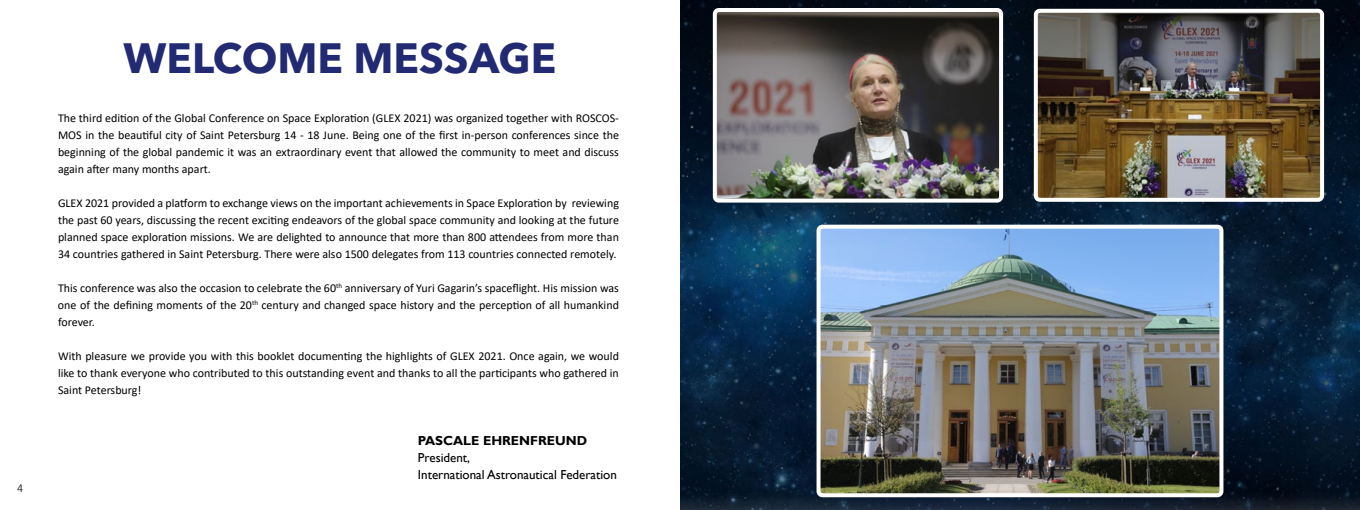
<style>
.page{position:relative;width:1360px;height:510px;background:#fff}
.page>*{position:absolute;margin:0;border:0;box-sizing:border-box;transform-origin:0 0}
.t1{font:700 42px "Avenir Next LT Pro";color:#212a72}
.t2{font:13px/17px "Gill Sans";color:#000}
.t3{font:700 13px "Gill Sans";color:#000}
.t4{font:12px/17px "Calibri";color:#000;text-align:justify}
.t5{font:300 12px "Calibri";color:#000}
</style>
<div class="page">
<img style="left:680px;top:0;width:680px;height:510px">
<img style="left:718px;top:13px;width:280px;height:185px">
<div style="left:713px;top:8px;width:290px;height:195px;border:4px solid #fff;border-radius:4px"></div>
<img style="left:1039px;top:14px;width:280px;height:183px">
<div style="left:1034px;top:9px;width:290px;height:193px;border:4px solid #fff;border-radius:4px"></div>
<img style="left:822px;top:230px;width:396px;height:262px">
<div style="left:817px;top:225px;width:406px;height:272px;border:4px solid #fff;border-radius:4px"></div>
<p class="t5" style="left:17px;top:481px;width:8px">4</p>
<h1 class="t1" style="left:124px;top:33px;width:434px">WELCOME MESSAGE</h1>
<p class="t4" style="left:58px;top:109px;width:563px">The third edition of the Global Conference on Space Exploration (GLEX 2021) was organized together with ROSCOS-MOS in the beautiful city of Saint Petersburg 14 - 18 June. Being one of the first in-person conferences since the beginning of the global pandemic it was an extraordinary event that allowed the community to meet and discuss again after many months apart.</p>
<p class="t4" style="left:58px;top:194px;width:563px">GLEX 2021 provided a platform to exchange views on the important achievements in Space Exploration by reviewing the past 60 years, discussing the recent exciting endeavors of the global space community and looking at the future planned space exploration missions. We are delighted to announce that more than 800 attendees from more than 34 countries gathered in Saint Petersburg. There were also 1500 delegates from 113 countries connected remotely.</p>
<p class="t4" style="left:58px;top:279px;width:563px">This conference was also the occasion to celebrate the 60<sup>th</sup> anniversary of Yuri Gagarin’s spaceflight. His mission was one of the defining moments of the 20<sup>th</sup> century and changed space history and the perception of all humankind forever.</p>
<p class="t4" style="left:58px;top:347px;width:562px">With pleasure we provide you with this booklet documenting the highlights of GLEX 2021. Once again, we would like to thank everyone who contributed to this outstanding event and thanks to all the participants who gathered in Saint Petersburg!</p>
<p class="t3" style="left:418px;top:433px;width:171px">PASCALE EHRENFREUND</p>
<p class="t2" style="left:418px;top:449px;width:201px">President,<br>International Astronautical Federation</p>
</div>
